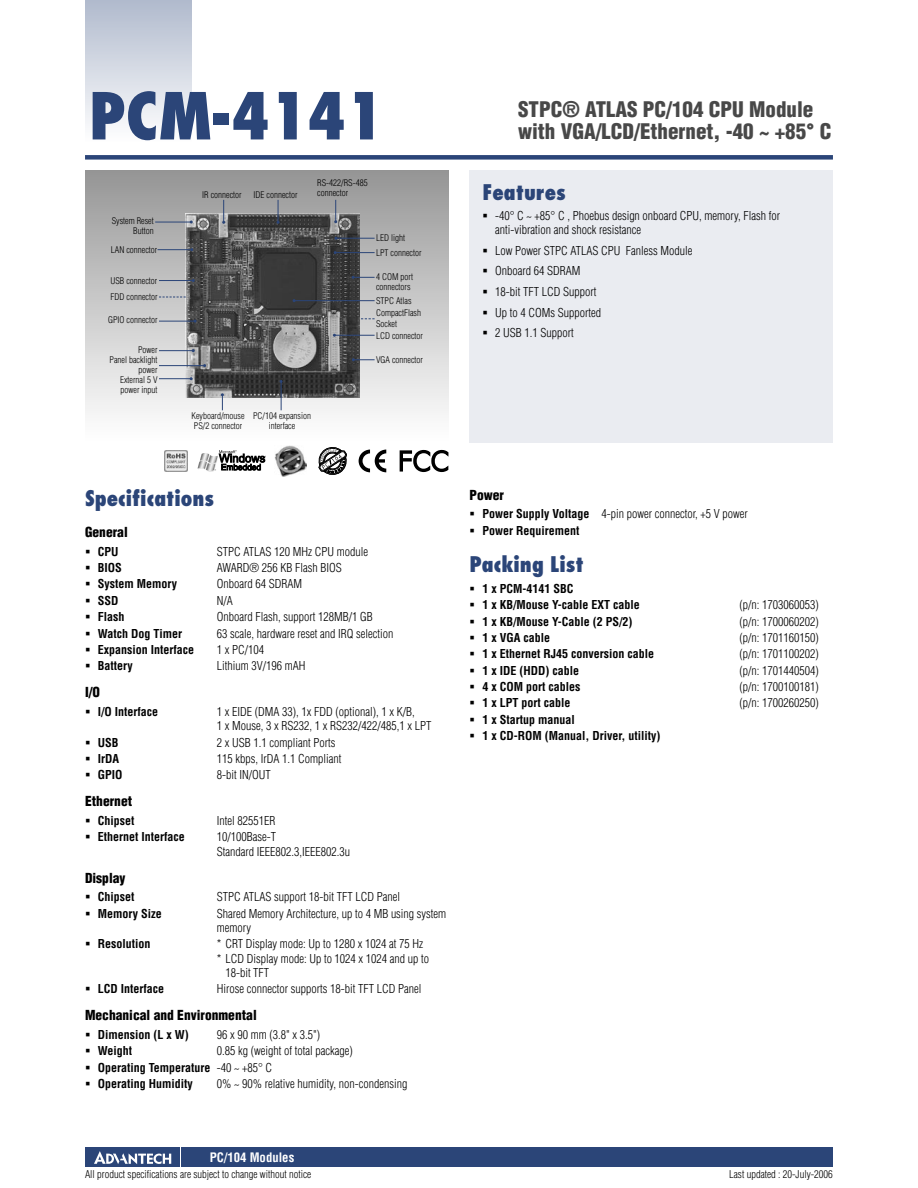
<style>
.page{position:relative;width:918px;height:1188px;background:#fff}
.page>*{position:absolute;margin:0;border:0;box-sizing:border-box;transform-origin:0 0}
.t1{font:800 condensed 63px "Futura";color:#2b4578}
.t2{font:900 condensed 21px/22.5px "Helvetica";color:#484848}
.t3{font:800 condensed 21px "Futura";color:#2b4578}
.t4{font:900 condensed 13.5px "Helvetica";color:#000}
.t5{font:700 condensed 12.75px "Helvetica";color:#fff}
.t6{font:300 condensed 12px/14.2px "Helvetica";color:#000}
.t7{font:700 condensed 12px "Helvetica";color:#000}
.t8{font:300 condensed 10.5px "Helvetica";color:#000}
.t9{font:300 condensed 9px/10.4px "Helvetica";color:#000}
.s1{font-weight:300}
.s2{font-weight:700}
</style>
<div class="page">
<div style="left:182px;top:1147px;width:651px;height:20px;background:#2b4578"></div>
<div style="left:85px;top:1147px;width:95px;height:20px;background:#2b4578"></div>
<svg style="left:94px;top:1151px;width:77px;height:13px"></svg>
<div style="left:85px;top:155px;width:748px;height:5px;background:#2b4578"></div>
<div style="left:470px;top:170px;width:363px;height:272px;background:#eaecf1"></div>
<div style="left:85px;top:0;width:106px;height:143px;background:linear-gradient(to bottom,#b0bacd,#fff)"></div>
<div style="left:85px;top:170px;width:363px;height:272px;background:linear-gradient(to bottom,#969696,#fff)"></div>
<svg style="left:360px;top:317px;width:15px;height:3px"></svg>
<img style="left:185px;top:213px;width:175px;height:185px">
<svg style="left:222px;top:200px;width:3px;height:24px"></svg>
<svg style="left:277px;top:200px;width:3px;height:24px"></svg>
<svg style="left:334px;top:200px;width:3px;height:23px"></svg>
<hr style="left:336px;top:238px;width:39px;height:1px;background:#2b4578">
<hr style="left:335px;top:252px;width:40px;height:1px;background:#2b4578">
<svg style="left:352px;top:276px;width:23px;height:3px"></svg>
<hr style="left:294px;top:300px;width:81px;height:1px;background:#2b4578">
<svg style="left:352px;top:358px;width:23px;height:3px"></svg>
<svg style="left:280px;top:380px;width:3px;height:30px"></svg>
<svg style="left:221px;top:393px;width:3px;height:17px"></svg>
<hr style="left:159px;top:378px;width:32px;height:1px;background:#2b4578">
<hr style="left:159px;top:365px;width:46px;height:1px;background:#2b4578">
<hr style="left:159px;top:350px;width:34px;height:1px;background:#2b4578">
<hr style="left:159px;top:321px;width:36px;height:1px;background:#2b4578">
<svg style="left:159px;top:297px;width:27px;height:1px"></svg>
<hr style="left:334px;top:335px;width:41px;height:1px;background:#2b4578">
<hr style="left:159px;top:280px;width:34px;height:1px;background:#2b4578">
<hr style="left:158px;top:249px;width:34px;height:1px;background:#2b4578">
<hr style="left:155px;top:222px;width:36px;height:1px;background:#2b4578">
<svg style="left:319px;top:447px;width:28px;height:28px"></svg>
<svg style="left:359px;top:450px;width:27px;height:22px"></svg>
<svg style="left:400px;top:450px;width:48px;height:22px"></svg>
<svg style="left:198px;top:450px;width:68px;height:22px"></svg>
<img style="left:275px;top:446px;width:31px;height:30px">
<img style="left:165px;top:451px;width:22px;height:20px">
<h1 class="t1" style="left:89px;top:76px;width:296px">PCM-4141</h1>
<p class="t9" style="left:112px;top:215px;width:44px;text-align:right">System Reset<br>Button</p>
<p class="t9" style="left:111px;top:244px;width:48px">LAN connector</p>
<p class="t9" style="left:110px;top:275px;width:48px">USB connector</p>
<p class="t9" style="left:111px;top:292px;width:48px">FDD connector</p>
<p class="t9" style="left:108px;top:315px;width:51px">GPIO connector</p>
<p class="t9" style="left:138px;top:345px;width:21px">Power</p>
<p class="t9" style="left:110px;top:354px;width:49px;text-align:right">Panel backlight power</p>
<p class="t9" style="left:120px;top:374px;width:39px">External 5 V power input</p>
<p class="t9" style="left:202px;top:190px;width:41px">IR connector</p>
<p class="t9" style="left:254px;top:190px;width:45px">IDE connector</p>
<p class="t9" style="left:317px;top:178px;width:52px">RS-422/RS-485 connector</p>
<p class="t9" style="left:376px;top:229px;width:47px;line-height:15.9px">LED light<br>LPT connector</p>
<p class="t9" style="left:376px;top:271px;width:38px">4 COM port connectors</p>
<p class="t9" style="left:376px;top:295px;width:37px">STPC Atlas</p>
<p class="t9" style="left:376px;top:308px;width:46px">CompactFlash<br>Socket</p>
<p class="t9" style="left:376px;top:330px;width:48px">LCD connector</p>
<p class="t9" style="left:376px;top:355px;width:48px">VGA connector</p>
<p class="t9" style="left:192px;top:410px;width:54px">Keyboard/mouse<br>PS/2 connector</p>
<p class="t9" style="left:253px;top:410px;width:59px;text-align:center">PC/104 expansion interface</p>
<h2 class="t3" style="left:85px;top:485px;width:131px">Specifications</h2>
<p class="t4" style="left:85px;top:524px;width:44px">General</p>
<p class="t7" style="left:85px;top:544px;width:35px">▪ CPU</p>
<p class="t6" style="left:217px;top:544px;width:153px">STPC ATLAS 120 MHz CPU module</p>
<p class="t7" style="left:85px;top:560px;width:38px">▪ BIOS</p>
<p class="t6" style="left:217px;top:561px;width:126px">AWARD® 256 KB Flash BIOS</p>
<p class="t7" style="left:85px;top:577px;width:93px">▪ System Memory</p>
<p class="t6" style="left:217px;top:577px;width:87px">Onboard 64 SDRAM</p>
<p class="t7" style="left:85px;top:593px;width:35px">▪ SSD</p>
<p class="t6" style="left:217px;top:593px;width:18px">N/A</p>
<p class="t7" style="left:85px;top:610px;width:41px">▪ Flash</p>
<p class="t6" style="left:217px;top:610px;width:157px">Onboard Flash, support 128MB/1 GB</p>
<p class="t7" style="left:85px;top:626px;width:98px">▪ Watch Dog Timer</p>
<p class="t6" style="left:217px;top:626px;width:178px">63 scale, hardware reset and IRQ selection</p>
<p class="t7" style="left:85px;top:642px;width:111px">▪ Expansion Interface</p>
<p class="t6" style="left:217px;top:642px;width:49px">1 x PC/104</p>
<p class="t7" style="left:85px;top:659px;width:49px">▪ Battery</p>
<p class="t6" style="left:217px;top:659px;width:90px">Lithium 3V/196 mAH</p>
<p class="t4" style="left:85px;top:684px;width:17px">I/O</p>
<p class="t7" style="left:85px;top:704px;width:75px">▪ I/O Interface</p>
<p class="t6" style="left:217px;top:704px;width:216px">1 x EIDE (DMA 33), 1x FDD (optional), 1 x K/B,<br>1 x Mouse, 3 x RS232, 1 x RS232/422/485,1 x LPT</p>
<p class="t7" style="left:85px;top:735px;width:35px">▪ USB</p>
<p class="t6" style="left:217px;top:735px;width:120px">2 x USB 1.1 compliant Ports</p>
<p class="t7" style="left:85px;top:751px;width:36px">▪ IrDA</p>
<p class="t6" style="left:217px;top:751px;width:126px">115 kbps, IrDA 1.1 Compliant</p>
<p class="t7" style="left:85px;top:768px;width:39px">▪ GPIO</p>
<p class="t6" style="left:217px;top:768px;width:55px">8-bit IN/OUT</p>
<p class="t4" style="left:85px;top:793px;width:49px">Ethernet</p>
<p class="t7" style="left:85px;top:813px;width:51px">▪ Chipset</p>
<p class="t6" style="left:217px;top:813px;width:60px">Intel 82551ER</p>
<p class="t7" style="left:85px;top:830px;width:101px">▪ Ethernet Interface</p>
<p class="t6" style="left:217px;top:830px;width:135px">10/100Base-T<br>Standard IEEE802.3,IEEE802.3u</p>
<p class="t4" style="left:85px;top:869px;width:42px">Display</p>
<p class="t7" style="left:85px;top:890px;width:51px">▪ Chipset</p>
<p class="t6" style="left:217px;top:890px;width:185px">STPC ATLAS support 18-bit TFT LCD Panel</p>
<p class="t7" style="left:85px;top:906px;width:78px">▪ Memory Size</p>
<p class="t6" style="left:217px;top:906px;width:231px">Shared Memory Architecture, up to 4 MB using system memory</p>
<p class="t7" style="left:85px;top:937px;width:67px">▪ Resolution</p>
<p class="t6" style="left:217px;top:937px;width:208px">* CRT Display mode: Up to 1280 x 1024 at 75 Hz</p>
<p class="t6" style="left:217px;top:951px;width:214px">* LCD Display mode: Up to 1024 x 1024 and up to</p>
<p class="t6" style="left:225px;top:965px;width:45px">18-bit TFT</p>
<p class="t7" style="left:85px;top:981px;width:81px">▪ LCD Interface</p>
<p class="t6" style="left:217px;top:982px;width:206px">Hirose connector supports 18-bit TFT LCD Panel</p>
<p class="t4" style="left:85px;top:1007px;width:173px">Mechanical and Environmental</p>
<p class="t7" style="left:85px;top:1027px;width:105px">▪ Dimension (L x W)</p>
<p class="t6" style="left:217px;top:1027px;width:105px">96 x 90 mm (3.8" x 3.5")</p>
<p class="t7" style="left:85px;top:1043px;width:49px">▪ Weight</p>
<p class="t6" style="left:217px;top:1044px;width:137px">0.85 kg (weight of total package)</p>
<p class="t7" style="left:85px;top:1060px;width:189px">▪ Operating Temperature <span class="s1">-40 ~ +85° C</span></p>
<p class="t7" style="left:85px;top:1076px;width:109px">▪ Operating Humidity</p>
<p class="t6" style="left:217px;top:1076px;width:192px">0% ~ 90% relative humidity, non-condensing</p>
<h2 class="t2" style="left:518px;top:98px;width:315px">STPC® ATLAS PC/104 CPU Module with VGA/LCD/Ethernet, -40 ~ +85° C</h2>
<h2 class="t3" style="left:482px;top:178px;width:85px">Features</h2>
<p class="t6" style="left:495px;top:208px;width:287px;text-indent:-13px">▪ -40° C ~ +85° C , Phoebus design onboard CPU, memory, Flash for anti-vibration and shock resistance</p>
<p class="t6" style="left:482px;top:243px;width:212px">▪ Low Power STPC ATLAS CPU Fanless Module</p>
<p class="t6" style="left:482px;top:264px;width:100px">▪ Onboard 64 SDRAM</p>
<p class="t6" style="left:482px;top:285px;width:116px">▪ 18-bit TFT LCD Support</p>
<p class="t6" style="left:482px;top:305px;width:120px">▪ Up to 4 COMs Supported</p>
<p class="t6" style="left:482px;top:326px;width:93px">▪ 2 USB 1.1 Support</p>
<p class="t4" style="left:470px;top:487px;width:36px">Power</p>
<p class="t6" style="left:470px;top:507px;width:280px">▪ <span class="s2">Power Supply Voltage</span> 4-pin power connector, +5 V power</p>
<p class="t7" style="left:470px;top:523px;width:111px">▪ Power Requirement</p>
<h2 class="t3" style="left:470px;top:551px;width:116px">Packing List</h2>
<p class="t7" style="left:470px;top:581px;width:105px">▪ 1 x PCM-4141 SBC</p>
<p class="t7" style="left:470px;top:598px;width:172px">▪ 1 x KB/Mouse Y-cable EXT cable</p>
<p class="t6" style="left:740px;top:598px;width:81px">(p/n: 1703060053)</p>
<p class="t7" style="left:470px;top:614px;width:164px">▪ 1 x KB/Mouse Y-Cable (2 PS/2)</p>
<p class="t6" style="left:740px;top:614px;width:81px">(p/n: 1700060202)</p>
<p class="t7" style="left:470px;top:630px;width:82px">▪ 1 x VGA cable</p>
<p class="t6" style="left:740px;top:630px;width:81px">(p/n: 1701160150)</p>
<p class="t7" style="left:470px;top:647px;width:186px">▪ 1 x Ethernet RJ45 conversion cable</p>
<p class="t6" style="left:740px;top:647px;width:81px">(p/n: 1701100202)</p>
<p class="t7" style="left:470px;top:663px;width:111px">▪ 1 x IDE (HDD) cable</p>
<p class="t6" style="left:740px;top:663px;width:81px">(p/n: 1701440504)</p>
<p class="t7" style="left:470px;top:679px;width:112px">▪ 4 x COM port cables</p>
<p class="t6" style="left:740px;top:680px;width:81px">(p/n: 1700100181)</p>
<p class="t7" style="left:470px;top:696px;width:102px">▪ 1 x LPT port cable</p>
<p class="t6" style="left:740px;top:696px;width:81px">(p/n: 1700260250)</p>
<p class="t7" style="left:470px;top:712px;width:107px">▪ 1 x Startup manual</p>
<p class="t7" style="left:470px;top:729px;width:192px">▪ 1 x CD-ROM (Manual, Driver, utility)</p>
<p class="t5" style="left:210px;top:1150px;width:86px">PC/104 Modules</p>
<p class="t8" style="left:85px;top:1168px;width:228px">All product specifications are subject to change without notice</p>
<p class="t8" style="left:729px;top:1168px;width:105px">Last updated : 20-July-2006</p>
</div>
